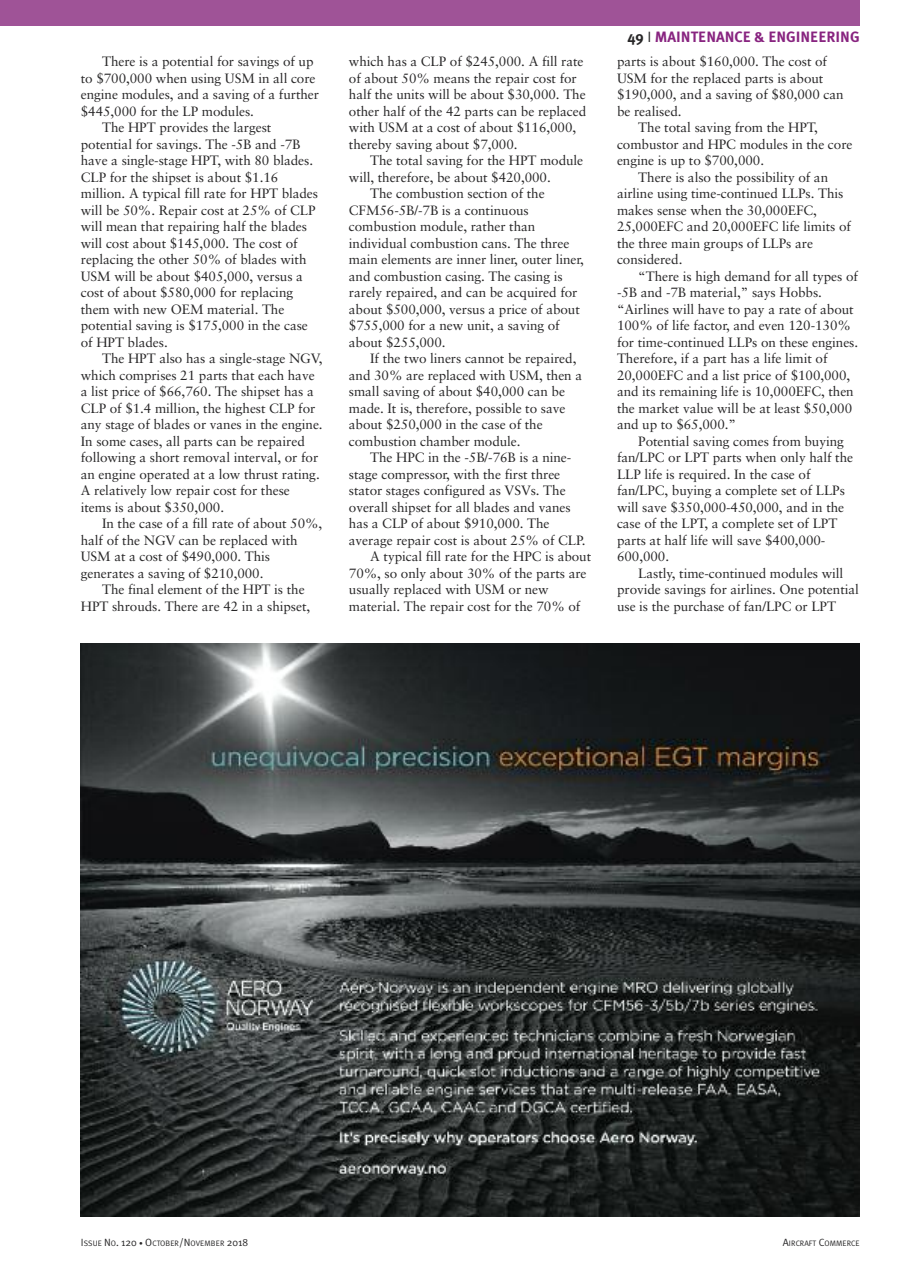
<style>
.page{position:relative;width:915px;height:1263px;background:#fff}
.page>*{position:absolute;margin:0;border:0;box-sizing:border-box;transform-origin:0 0}
.t1{font:700 15px "Meta Plus";color:#882480}
.t2{font:13.5px/16.5px "Sabon";letter-spacing:-.005em;color:#272627}
.t3{font:7.8px "Meta Plus Normal";letter-spacing:.005em;color:#272627}
.s1{color:#272627}
.s2{font-family:"Meta Plus Normal";font-weight:400;color:#272627}
.s3{font-size:10.5px}
.s4{font-size:7.5px}
</style>
<div class="page">
<div style="left:0;top:0;width:859px;height:26px;background:#9f5397"></div>
<img style="left:81px;top:644px;width:778px;height:572px">
<p class="t2" style="left:102px;top:54px;width:213px">There is a potential for savings of up</p>
<p class="t2" style="left:81px;top:71px;width:236px">to $700,000 when using USM in all core</p>
<p class="t2" style="left:81px;top:87px;width:240px">engine modules, and a saving of a further</p>
<p class="t2" style="left:81px;top:104px;width:174px">$445,000 for the LP modules.</p>
<p class="t2" style="left:102px;top:120px;width:171px">The HPT provides the largest</p>
<p class="t2" style="left:81px;top:137px;width:221px">potential for savings. The -5B and -7B</p>
<p class="t2" style="left:81px;top:153px;width:234px">have a single-stage HPT, with 80 blades.</p>
<p class="t2" style="left:81px;top:170px;width:199px">CLP for the shipset is about $1.16</p>
<p class="t2" style="left:81px;top:186px;width:239px">million. A typical fill rate for HPT blades</p>
<p class="t2" style="left:81px;top:203px;width:236px">will be 50%. Repair cost at 25% of CLP</p>
<p class="t2" style="left:81px;top:219px;width:228px">will mean that repairing half the blades</p>
<p class="t2" style="left:81px;top:236px;width:218px">will cost about $145,000. The cost of</p>
<p class="t2" style="left:81px;top:252px;width:227px">replacing the other 50% of blades with</p>
<p class="t2" style="left:81px;top:269px;width:223px">USM will be about $405,000, versus a</p>
<p class="t2" style="left:81px;top:285px;width:214px">cost of about $580,000 for replacing</p>
<p class="t2" style="left:81px;top:302px;width:205px">them with new OEM material. The</p>
<p class="t2" style="left:81px;top:318px;width:228px">potential saving is $175,000 in the case</p>
<p class="t2" style="left:81px;top:335px;width:88px">of HPT blades.</p>
<p class="t2" style="left:102px;top:351px;width:222px">The HPT also has a single-stage NGV,</p>
<p class="t2" style="left:81px;top:368px;width:235px">which comprises 21 parts that each have</p>
<p class="t2" style="left:81px;top:384px;width:234px">a list price of $66,760. The shipset has a</p>
<p class="t2" style="left:81px;top:401px;width:236px">CLP of $1.4 million, the highest CLP for</p>
<p class="t2" style="left:81px;top:417px;width:243px">any stage of blades or vanes in the engine.</p>
<p class="t2" style="left:81px;top:434px;width:225px">In some cases, all parts can be repaired</p>
<p class="t2" style="left:81px;top:450px;width:239px">following a short removal interval, or for</p>
<p class="t2" style="left:81px;top:467px;width:240px">an engine operated at a low thrust rating.</p>
<p class="t2" style="left:81px;top:483px;width:210px">A relatively low repair cost for these</p>
<p class="t2" style="left:81px;top:500px;width:145px">items is about $350,000.</p>
<p class="t2" style="left:102px;top:516px;width:222px">In the case of a fill rate of about 50%,</p>
<p class="t2" style="left:81px;top:533px;width:218px">half of the NGV can be replaced with</p>
<p class="t2" style="left:81px;top:549px;width:191px">USM at a cost of $490,000. This</p>
<p class="t2" style="left:81px;top:566px;width:184px">generates a saving of $210,000.</p>
<p class="t2" style="left:102px;top:582px;width:204px">The final element of the HPT is the</p>
<p class="t2" style="left:81px;top:599px;width:231px">HPT shrouds. There are 42 in a shipset,</p>
<p class="t2" style="left:349px;top:54px;width:239px">which has a CLP of $245,000. A fill rate of about 50% means the repair cost for half the units will be about $30,000. The other half of the 42 parts can be replaced with USM at a cost of about $116,000, thereby saving about $7,000.</p>
<p class="t2" style="left:370px;top:153px;width:214px">The total saving for the HPT module</p>
<p class="t2" style="left:349px;top:170px;width:203px">will, therefore, be about $420,000.</p>
<p class="t2" style="left:370px;top:186px;width:176px">The combustion section of the</p>
<p class="t2" style="left:349px;top:203px;width:181px">CFM56-5B/-7B is a continuous</p>
<p class="t2" style="left:349px;top:219px;width:188px">combustion module, rather than</p>
<p class="t2" style="left:349px;top:236px;width:222px">individual combustion cans. The three</p>
<p class="t2" style="left:349px;top:252px;width:236px">main elements are inner liner, outer liner,</p>
<p class="t2" style="left:349px;top:269px;width:215px">and combustion casing. The casing is</p>
<p class="t2" style="left:349px;top:285px;width:230px">rarely repaired, and can be acquired for</p>
<p class="t2" style="left:349px;top:302px;width:232px">about $500,000, versus a price of about</p>
<p class="t2" style="left:349px;top:318px;width:212px">$755,000 for a new unit, a saving of</p>
<p class="t2" style="left:349px;top:335px;width:98px">about $255,000.</p>
<p class="t2" style="left:370px;top:351px;width:208px">If the two liners cannot be repaired,</p>
<p class="t2" style="left:349px;top:368px;width:235px">and 30% are replaced with USM, then a</p>
<p class="t2" style="left:349px;top:384px;width:217px">small saving of about $40,000 can be</p>
<p class="t2" style="left:349px;top:401px;width:218px">made. It is, therefore, possible to save</p>
<p class="t2" style="left:349px;top:417px;width:195px">about $250,000 in the case of the</p>
<p class="t2" style="left:349px;top:434px;width:173px">combustion chamber module.</p>
<p class="t2" style="left:370px;top:450px;width:203px">The HPC in the -5B/-76B is a nine-</p>
<p class="t2" style="left:349px;top:467px;width:213px">stage compressor, with the first three</p>
<p class="t2" style="left:349px;top:483px;width:218px">stator stages configured as VSVs. The</p>
<p class="t2" style="left:349px;top:500px;width:223px">overall shipset for all blades and vanes</p>
<p class="t2" style="left:349px;top:516px;width:202px">has a CLP of about $910,000. The</p>
<p class="t2" style="left:349px;top:533px;width:238px">average repair cost is about 25% of CLP.</p>
<p class="t2" style="left:370px;top:549px;width:222px">A typical fill rate for the HPC is about</p>
<p class="t2" style="left:349px;top:566px;width:239px">70%, so only about 30% of the parts are</p>
<p class="t2" style="left:349px;top:582px;width:201px">usually replaced with USM or new</p>
<p class="t2" style="left:349px;top:599px;width:233px">material. The repair cost for the 70% of</p>
<p class="t1" style="left:627px;top:28px;width:234px"><span class="s1">49</span> <span class="s2">I</span> MAINTENANCE &amp; ENGINEERING</p>
<p class="t2" style="left:616px;top:54px;width:211px">parts is about $160,000. The cost of</p>
<p class="t2" style="left:616px;top:71px;width:208px">USM for the replaced parts is about</p>
<p class="t2" style="left:616px;top:87px;width:228px">$190,000, and a saving of $80,000 can</p>
<p class="t2" style="left:616px;top:104px;width:66px">be realised.</p>
<p class="t2" style="left:638px;top:120px;width:181px">The total saving from the HPT,</p>
<p class="t2" style="left:616px;top:137px;width:237px">combustor and HPC modules in the core</p>
<p class="t2" style="left:616px;top:153px;width:148px">engine is up to $700,000.</p>
<p class="t2" style="left:638px;top:170px;width:191px">There is also the possibility of an</p>
<p class="t2" style="left:616px;top:186px;width:228px">airline using time-continued LLPs. This</p>
<p class="t2" style="left:616px;top:203px;width:201px">makes sense when the 30,000EFC,</p>
<p class="t2" style="left:616px;top:219px;width:235px">25,000EFC and 20,000EFC life limits of</p>
<p class="t2" style="left:616px;top:236px;width:197px">the three main groups of LLPs are</p>
<p class="t2" style="left:616px;top:252px;width:67px">considered.</p>
<p class="t2" style="left:638px;top:269px;width:221px">“There is high demand for all types of</p>
<p class="t2" style="left:616px;top:285px;width:206px">-5B and -7B material,” says Hobbs.</p>
<p class="t2" style="left:616px;top:302px;width:238px">“Airlines will have to pay a rate of about</p>
<p class="t2" style="left:616px;top:318px;width:235px">100% of life factor, and even 120-130%</p>
<p class="t2" style="left:616px;top:335px;width:242px">for time-continued LLPs on these engines.</p>
<p class="t2" style="left:616px;top:351px;width:212px">Therefore, if a part has a life limit of</p>
<p class="t2" style="left:616px;top:368px;width:235px">20,000EFC and a list price of $100,000,</p>
<p class="t2" style="left:616px;top:384px;width:238px">and its remaining life is 10,000EFC, then</p>
<p class="t2" style="left:616px;top:401px;width:237px">the market value will be at least $50,000</p>
<p class="t2" style="left:616px;top:417px;width:120px">and up to $65,000.”</p>
<p class="t2" style="left:638px;top:434px;width:207px">Potential saving comes from buying</p>
<p class="t2" style="left:616px;top:450px;width:237px">fan/LPC or LPT parts when only half the</p>
<p class="t2" style="left:616px;top:467px;width:195px">LLP life is required. In the case of</p>
<p class="t2" style="left:616px;top:483px;width:229px">fan/LPC, buying a complete set of LLPs</p>
<p class="t2" style="left:616px;top:500px;width:229px">will save $350,000-450,000, and in the</p>
<p class="t2" style="left:616px;top:516px;width:222px">case of the LPT, a complete set of LPT</p>
<p class="t2" style="left:616px;top:533px;width:210px">parts at half life will save $400,000-</p>
<p class="t2" style="left:616px;top:549px;width:54px">600,000.</p>
<p class="t2" style="left:638px;top:566px;width:206px">Lastly, time-continued modules will</p>
<p class="t2" style="left:616px;top:582px;width:243px">provide savings for airlines. One potential</p>
<p class="t2" style="left:616px;top:599px;width:220px">use is the purchase of fan/LPC or LPT</p>
<p class="t3" style="left:81px;top:1238px;width:169px"><span class="s3">I</span>SSUE <span class="s3">N</span>O<span class="s3">. 120</span> <span class="s4">•</span> <span class="s3">O</span>CTOBER<span class="s3">/N</span>OVEMBER <span class="s3">2018</span></p>
<p class="t3" style="left:782px;top:1238px;width:78px"><span class="s3">A</span>IRCRAFT <span class="s3">C</span>OMMERCE</p>
</div>
